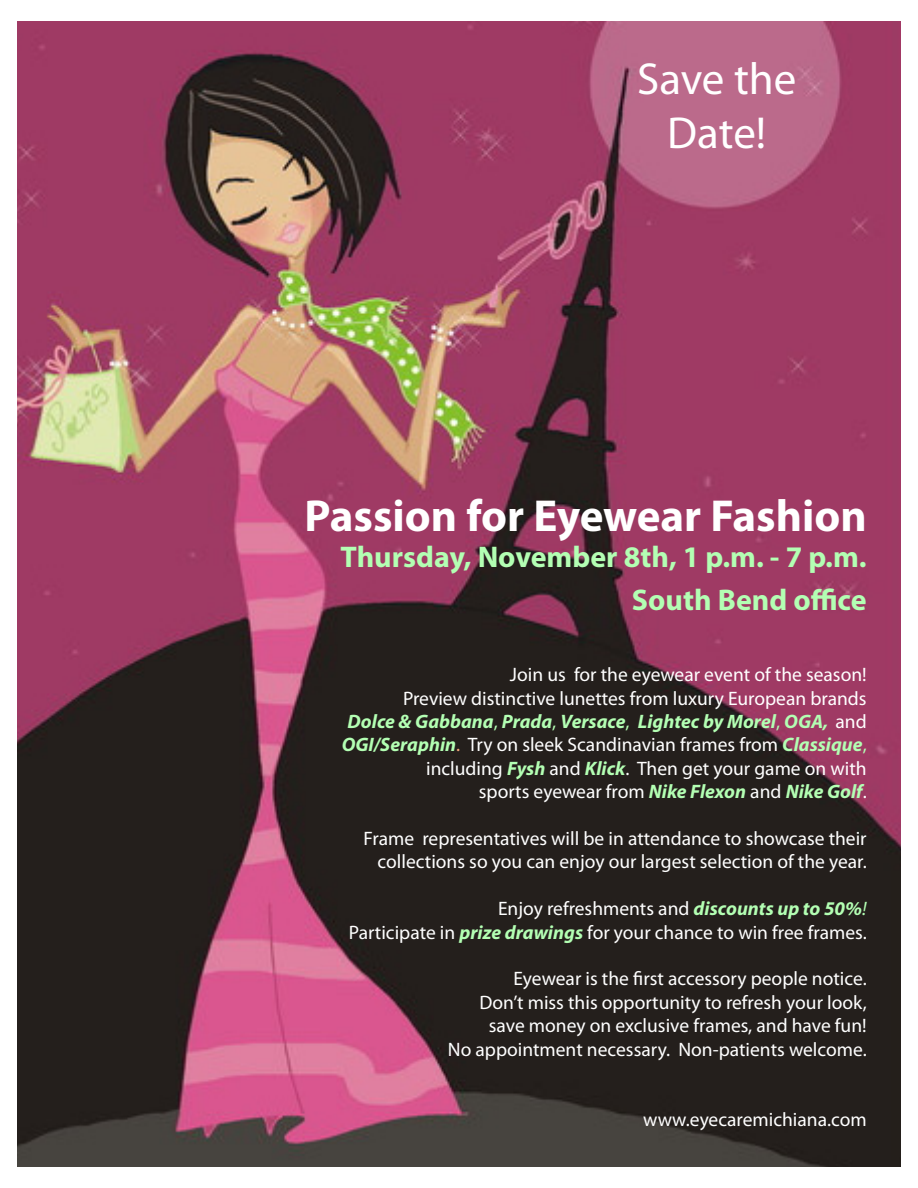
<style>
.page{position:relative;width:918px;height:1188px;background:#fff}
.page>*{position:absolute;margin:0;border:0;box-sizing:border-box;transform-origin:0 0}
.t1{font:700 45px "Myriad Pro";color:#fff}
.t2{font:45px/54px "Myriad Pro";color:#fff;text-align:center}
.t3{font:700 30px/43.2px "Myriad Pro";color:#b3ffb3;text-align:right}
.t4{font:19.5px/23.4px "Myriad Pro";color:#fff;text-align:right}
.s1{font-weight:700;font-style:italic;color:#b3ffb3}
.s2{color:#b3ffb3}
.s3{color:#f8aa7c}
.s4{font-style:italic;color:#b3ffb3}
</style>
<div class="page">
<img style="left:18px;top:21px;width:882px;height:1146px">
<h1 class="t2" style="left:637px;top:51px;width:161px">Save the<br>Date!</h1>
<h1 class="t1" style="left:304px;top:486px;width:564px">Passion for Eyewear Fashion</h1>
<h2 class="t3" style="left:341px;top:534px;width:528px">Thursday, November 8th, 1 p.m. - 7 p.m.<br>South Bend office</h2>
<p class="t4" style="left:342px;top:663px;width:526px">Join us for the eyewear event of the season!<br>Preview distinctive lunettes from luxury European brands<br><span class="s1">Dolce &amp; Gabbana</span><span class="s2">,</span> <span class="s1">Prada</span><span class="s2">,</span> <span class="s1">Versace</span><span class="s2">,</span> <span class="s1">Lightec by Morel</span><span class="s2">,</span> <span class="s1">OGA,</span> and <span class="s1">OGI/Seraphin</span><span class="s3">.</span> Try on sleek Scandinavian frames from <span class="s1">Classique</span><span class="s2">, </span>including <span class="s1">Fysh</span> and <span class="s1">Klick</span>. Then get your game on with<br>sports eyewear from <span class="s1">Nike Flexon</span> and <span class="s1">Nike Golf</span>.</p>
<p class="t4" style="left:363px;top:826px;width:505px">Frame representatives will be in attendance to showcase their collections so you can enjoy our largest selection of the year.</p>
<p class="t4" style="left:349px;top:897px;width:519px">Enjoy refreshments and <span class="s1">discounts up to 50%</span><span class="s4">!<br></span>Participate in <span class="s1">prize drawings</span> for your chance to win free frames.</p>
<p class="t4" style="left:448px;top:967px;width:420px">Eyewear is the first accessory people notice.<br>Don’t miss this opportunity to refresh your look, save money on exclusive frames, and have fun!<br>No appointment necessary. Non-patients welcome.</p>
<p class="t4" style="left:643px;top:1107px;width:225px">www.eyecaremichiana.com</p>
</div>
